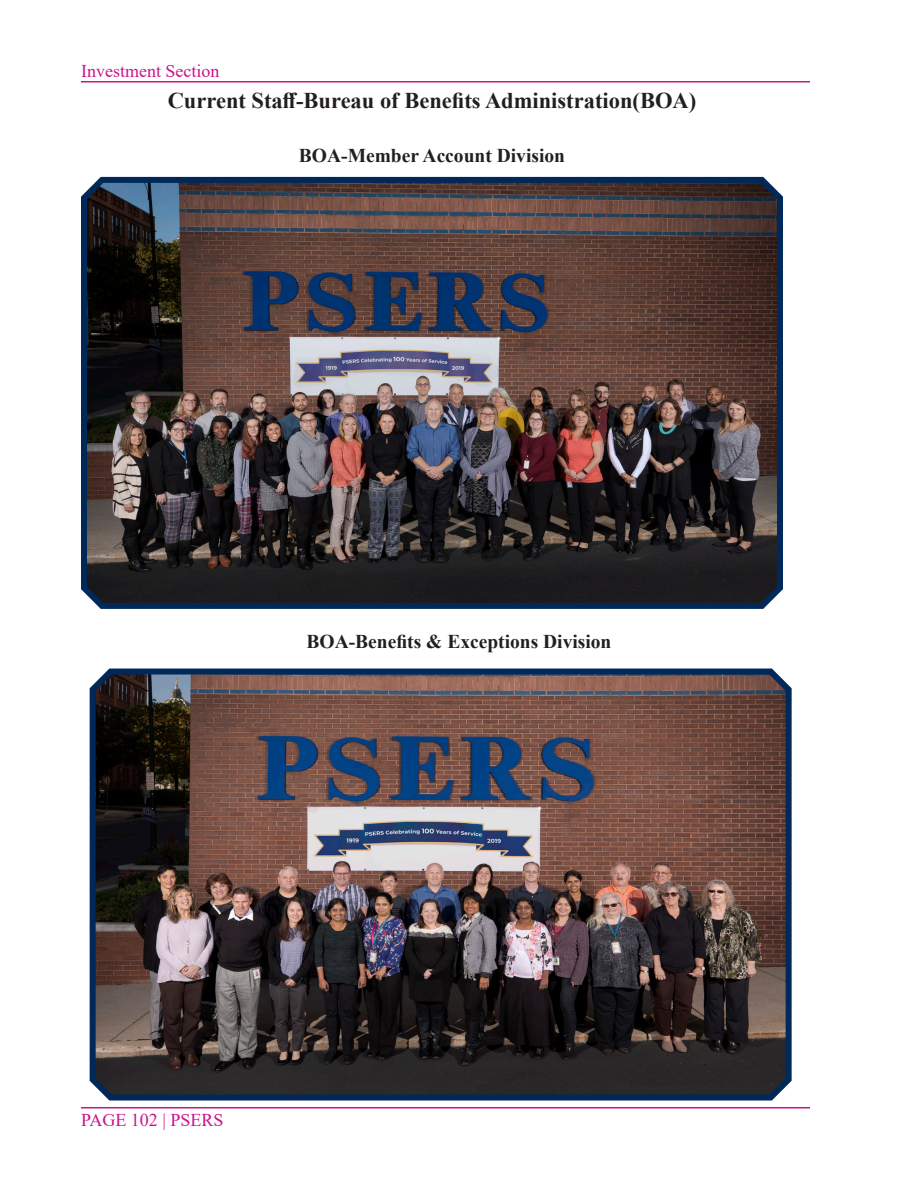
<style>
.page{position:relative;width:918px;height:1188px;background:#fff}
.page>*{position:absolute;margin:0;border:0;box-sizing:border-box;transform-origin:0 0}
.t1{font:700 22.5px "Times New Roman";color:#231f20}
.t2{font:700 19.5px "Times New Roman";color:#231f20}
.t3{font:18px "Times New Roman";color:#cc128c}
</style>
<div class="page">
<hr style="left:81px;top:81px;width:729px;height:1px;background:#cc128c">
<hr style="left:81px;top:1107px;width:729px;height:1px;background:#cc128c">
<img style="left:89px;top:668px;width:703px;height:433px">
<img style="left:81px;top:176px;width:702px;height:433px">
<p class="t3" style="left:81px;top:58px;width:140px">Investment Section</p>
<p class="t1" style="left:168px;top:84px;width:530px">Current Staff-Bureau of Benefits Administration(BOA)</p>
<p class="t2" style="left:299px;top:141px;width:268px">BOA-Member Account Division</p>
<p class="t2" style="left:307px;top:627px;width:306px">BOA-Benefits &amp; Exceptions Division</p>
<p class="t3" style="left:81px;top:1107px;width:144px">PAGE 102 | PSERS</p>
</div>
